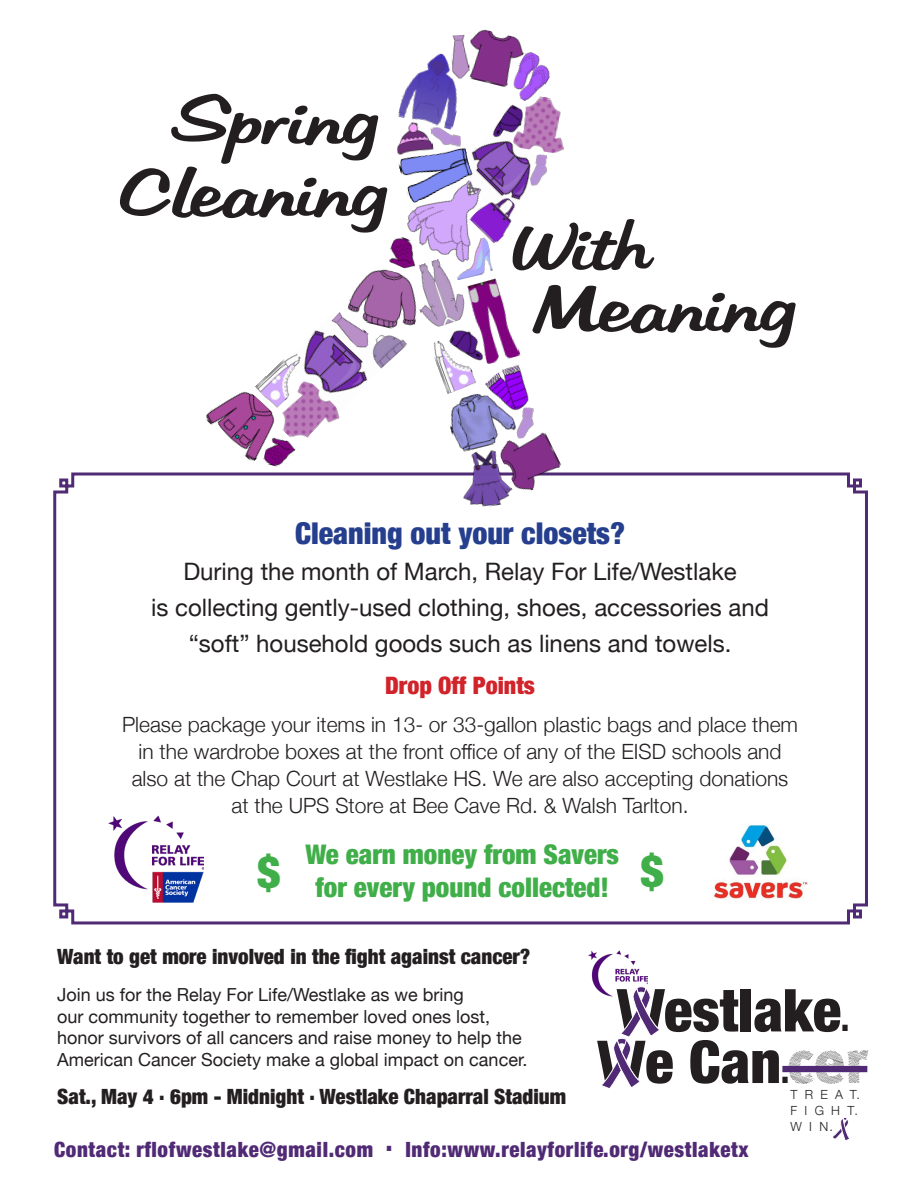
<style>
.page{position:relative;width:918px;height:1188px;background:#fff}
.page>*{position:absolute;margin:0;border:0;box-sizing:border-box;transform-origin:0 0}
.t1{font:66.75px "HFF Low Sun";color:#231f20}
.t2{font:900 condensed 59.1px "Helvetica Neue";color:#231f20}
.t3{font:900 condensed 45px "Helvetica Neue";color:#40ae49}
.t4{font:900 condensed 30px "Helvetica Neue";color:#253f8e}
.t5{font:900 condensed 27px "Helvetica Neue";color:#40ae49}
.t6{font:24px "Helvetica Neue";color:#231f20}
.t7{font:900 condensed 24px "Helvetica Neue";color:#d1232a}
.t8{font:300 21px "Helvetica Neue";color:#231f20}
.t9{font:900 condensed 21px "Helvetica Neue";color:#231f20}
.t10{font:900 condensed 21px "Helvetica Neue";letter-spacing:.03em;color:#502a74}
.t11{font:18px "Helvetica Neue";color:#231f20}
.t12{font:300 12.6px "Helvetica Neue";letter-spacing:.58em;color:#231f20}
.s1{font-size:30.9px}
.s2{font-family:"A Bebedera";font-weight:800;font-stretch:normal;font-size:61.05px}
</style>
<div class="page">
<svg style="left:53px;top:472px;width:815px;height:453px"></svg>
<img style="left:306px;top:330px;width:62px;height:61px">
<img style="left:477px;top:147px;width:50px;height:43px">
<img style="left:470px;top:29px;width:53px;height:58px">
<img style="left:505px;top:50px;width:45px;height:43px">
<img style="left:398px;top:53px;width:60px;height:73px">
<img style="left:450px;top:35px;width:20px;height:44px">
<img style="left:480px;top:104px;width:33px;height:46px">
<img style="left:398px;top:148px;width:79px;height:18px">
<img style="left:364px;top:335px;width:44px;height:34px">
<img style="left:397px;top:121px;width:37px;height:34px">
<img style="left:430px;top:126px;width:31px;height:22px">
<img style="left:507px;top:189px;width:18px;height:40px">
<img style="left:470px;top:273px;width:14px;height:5px">
<img style="left:513px;top:93px;width:51px;height:62px">
<img style="left:470px;top:278px;width:50px;height:73px">
<img style="left:426px;top:273px;width:44px;height:54px">
<img style="left:484px;top:351px;width:45px;height:55px">
<img style="left:347px;top:269px;width:79px;height:60px">
<img style="left:526px;top:153px;width:25px;height:33px">
<img style="left:385px;top:238px;width:14px;height:34px">
<img style="left:456px;top:454px;width:59px;height:57px">
<img style="left:450px;top:386px;width:69px;height:68px">
<img style="left:399px;top:164px;width:108px;height:109px">
<img style="left:206px;top:391px;width:63px;height:70px">
<img style="left:263px;top:436px;width:30px;height:31px">
<img style="left:255px;top:350px;width:60px;height:59px">
<img style="left:496px;top:425px;width:69px;height:71px">
<img style="left:513px;top:406px;width:25px;height:33px">
<img style="left:438px;top:319px;width:56px;height:54px">
<img style="left:330px;top:309px;width:44px;height:43px">
<img style="left:433px;top:333px;width:44px;height:61px">
<img style="left:269px;top:378px;width:74px;height:74px">
<div style="left:782px;top:1066px;width:85px;height:6px;background:#502a74"></div>
<svg style="left:833px;top:1117px;width:16px;height:23px"></svg>
<img style="left:589px;top:950px;width:59px;height:39px">
<svg style="left:597px;top:986px;width:68px;height:103px"></svg>
<img style="left:711px;top:815px;width:97px;height:98px">
<img style="left:108px;top:815px;width:95px;height:88px">
<p class="t1" style="left:170px;top:77px;width:208px">Spring</p>
<p class="t1" style="left:119px;top:149px;width:268px">Cleaning</p>
<p class="t1" style="left:509px;top:203px;width:140px">With</p>
<p class="t1" style="left:533px;top:265px;width:263px">Meaning</p>
<p class="t4" style="left:295px;top:509px;width:332px">Cleaning out your closets?</p>
<p class="t6" style="left:183px;top:554px;width:555px">During the month of March, Relay For Life/Westlake</p>
<p class="t6" style="left:151px;top:590px;width:619px">is collecting gently-used clothing, shoes, accessories and</p>
<p class="t6" style="left:189px;top:626px;width:544px">“soft” household goods such as linens and towels.</p>
<p class="t7" style="left:385px;top:666px;width:151px">Drop Off Points</p>
<p class="t8" style="left:122px;top:707px;width:678px">Please package your items in 13- or 33-gallon plastic bags and place them</p>
<p class="t8" style="left:139px;top:734px;width:645px">in the wardrobe boxes at the front office of any of the EISD schools and</p>
<p class="t8" style="left:132px;top:761px;width:658px">also at the Chap Court at Westlake HS. We are also accepting donations</p>
<p class="t8" style="left:232px;top:788px;width:459px">at the UPS Store at Bee Cave Rd. &amp; Walsh Tarlton.</p>
<p class="t5" style="left:305px;top:832px;width:315px">We earn money from Savers</p>
<p class="t5" style="left:315px;top:865px;width:295px">for every pound collected!</p>
<p class="t3" style="left:257px;top:835px;width:25px">$</p>
<p class="t3" style="left:640px;top:834px;width:25px">$</p>
<p class="t9" style="left:57px;top:940px;width:475px">Want to get more involved in the fight against cancer?</p>
<p class="t11" style="left:57px;top:982px;width:408px">Join us for the Relay For Life/Westlake as we bring</p>
<p class="t11" style="left:57px;top:1003px;width:434px">our community together to remember loved ones lost,</p>
<p class="t11" style="left:57px;top:1025px;width:466px">honor survivors of all cancers and raise money to help the</p>
<p class="t11" style="left:57px;top:1046px;width:472px">American Cancer Society make a global impact on cancer.</p>
<p class="t9" style="left:57px;top:1080px;width:511px">Sat., May 4 . 6pm - Midnight . Westlake Chaparral Stadium</p>
<p class="t2" style="left:664px;top:962px;width:187px">estlake<span class="s1">.</span></p>
<p class="t2" style="left:645px;top:1013px;width:224px">e Can<span class="s1">.</span><span class="s2">cer</span></p>
<p class="t12" style="left:791px;top:1084px;width:71px">TREAT.</p>
<p class="t12" style="left:791px;top:1100px;width:69px">FIGHT.</p>
<p class="t12" style="left:791px;top:1117px;width:44px">WIN.</p>
<p class="t10" style="left:54px;top:1132px;width:696px">Contact: rflofwestlake@gmail.com <sup>.</sup> Info:www.relayforlife.org/westlaketx</p>
</div>
